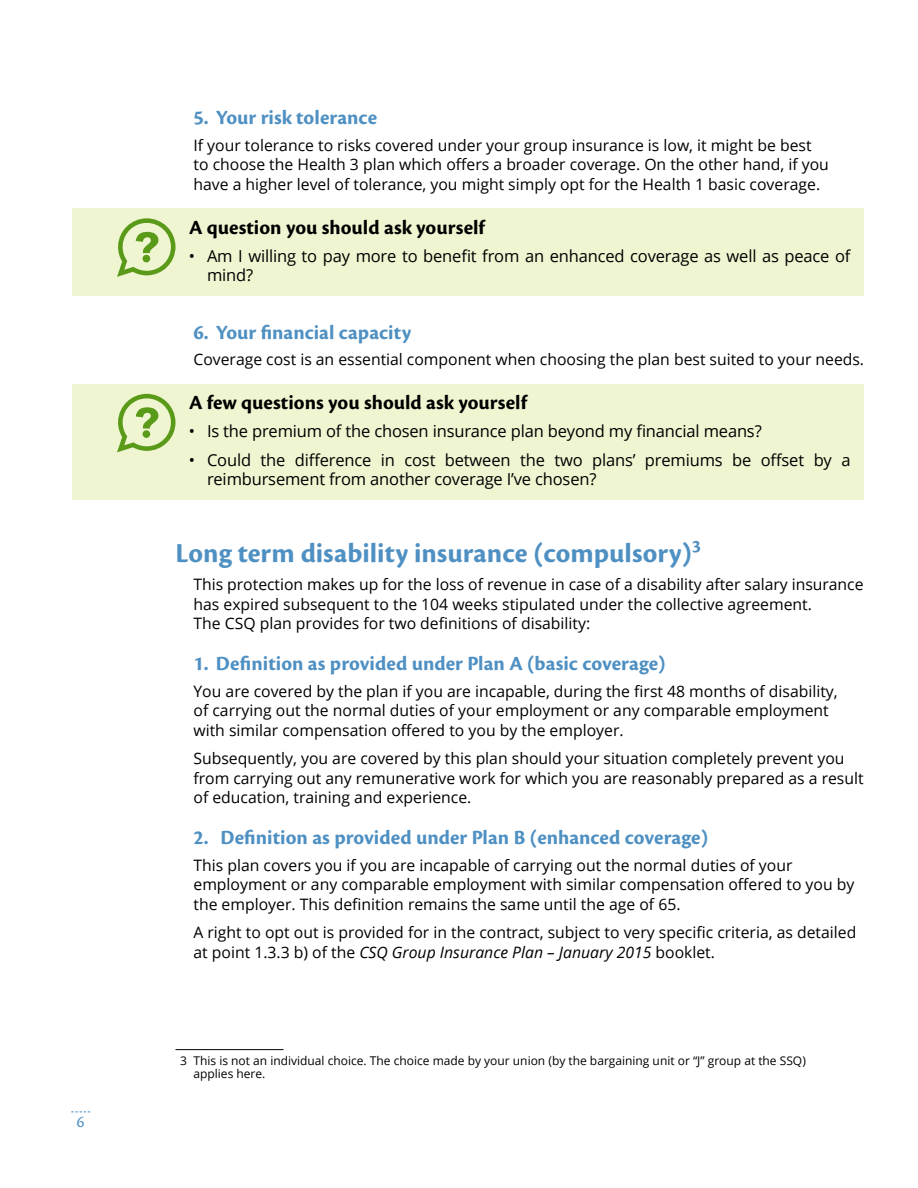
<style>
.page{position:relative;width:918px;height:1188px;background:#fff}
.page>*{position:absolute;margin:0;border:0;box-sizing:border-box;transform-origin:0 0}
.t1{font:700 28.5px "Cronos Pro";color:#4f90c3}
.t2{font:700 21px "Cronos Pro";letter-spacing:.005em;color:#4f90c3}
.t3{font:700 21px "Cronos Pro";color:#000}
.t4{font:16.5px/19.5px "Open Sans";letter-spacing:-.01em;color:#000}
.t5{font:16.5px "Cronos Pro";color:#4f90c3}
.t6{font:15.75px/19.5px "Open Sans";color:#000}
.t7{font:12px/13.5px "Open Sans";color:#000}
.s1{font-style:italic}
</style>
<div class="page">
<svg style="left:71px;top:1112px;width:19px;height:1px"></svg>
<div style="left:72px;top:208px;width:792px;height:41px;background:#eff5d0"></div>
<div style="left:72px;top:240px;width:792px;height:56px;background:#eff5d0"></div>
<div style="left:72px;top:384px;width:792px;height:40px;background:#eff5d0"></div>
<div style="left:72px;top:416px;width:792px;height:36px;background:#eff5d0"></div>
<div style="left:72px;top:444px;width:792px;height:56px;background:#eff5d0"></div>
<hr style="left:176px;top:1049px;width:108px;height:1px;background:#000">
<svg style="left:117px;top:218px;width:59px;height:59px"></svg>
<svg style="left:117px;top:394px;width:59px;height:58px"></svg>
<p class="t5" style="left:77px;top:1112px;width:9px">6</p>
<h2 class="t2" style="left:194px;top:106px;width:185px">5. Your risk tolerance</h2>
<p class="t6" style="left:194px;top:135px;width:637px">If your tolerance to risks covered under your group insurance is low, it might be best to choose the Health 3 plan which offers a broader coverage. On the other hand, if you have a higher level of tolerance, you might simply opt for the Health 1 basic coverage.</p>
<h2 class="t3" style="left:189px;top:215px;width:297px">A question you should ask yourself</h2>
<p class="t4" style="left:207px;top:246px;width:645px;text-indent:-18px">• Am I willing to pay more to benefit from an enhanced coverage as well as peace of mind?</p>
<h2 class="t2" style="left:194px;top:320px;width:219px">6. Your financial capacity</h2>
<p class="t6" style="left:194px;top:349px;width:672px">Coverage cost is an essential component when choosing the plan best suited to your needs.</p>
<h2 class="t3" style="left:189px;top:391px;width:339px">A few questions you should ask yourself</h2>
<p class="t4" style="left:189px;top:421px;width:574px">• Is the premium of the chosen insurance plan beyond my financial means?</p>
<p class="t4" style="left:207px;top:450px;width:645px;text-indent:-18px">• Could the difference in cost between the two plans’ premiums be offset by a reimbursement from another coverage I’ve chosen?</p>
<h1 class="t1" style="left:176px;top:537px;width:527px">Long term disability insurance (compulsory)<sup>3</sup></h1>
<p class="t6" style="left:194px;top:574px;width:672px">This protection makes up for the loss of revenue in case of a disability after salary insurance has expired subsequent to the 104 weeks stipulated under the collective agreement.<br>The CSQ plan provides for two definitions of disability:</p>
<h2 class="t2" style="left:194px;top:652px;width:474px">1. Definition as provided under Plan A (basic coverage)</h2>
<p class="t6" style="left:194px;top:681px;width:646px">You are covered by the plan if you are incapable, during the first 48 months of disability, of carrying out the normal duties of your employment or any comparable employment with similar compensation offered to you by the employer.</p>
<p class="t6" style="left:194px;top:748px;width:672px">Subsequently, you are covered by this plan should your situation completely prevent you from carrying out any remunerative work for which you are reasonably prepared as a result of education, training and experience.</p>
<h2 class="t2" style="left:194px;top:826px;width:516px">2. Definition as provided under Plan B (enhanced coverage)</h2>
<p class="t6" style="left:194px;top:855px;width:662px">This plan covers you if you are incapable of carrying out the normal duties of your employment or any comparable employment with similar compensation offered to you by the employer. This definition remains the same until the age of 65.</p>
<p class="t6" style="left:194px;top:922px;width:664px">A right to opt out is provided for in the contract, subject to very specific criteria, as detailed at point 1.3.3 b) of the <span class="s1">CSQ Group Insurance Plan – January 2015</span> booklet.</p>
<p class="t7" style="left:194px;top:1053px;width:614px;text-indent:-14px">3 This is not an individual choice. The choice made by your union (by the bargaining unit or “J” group at the SSQ) applies here.</p>
</div>
